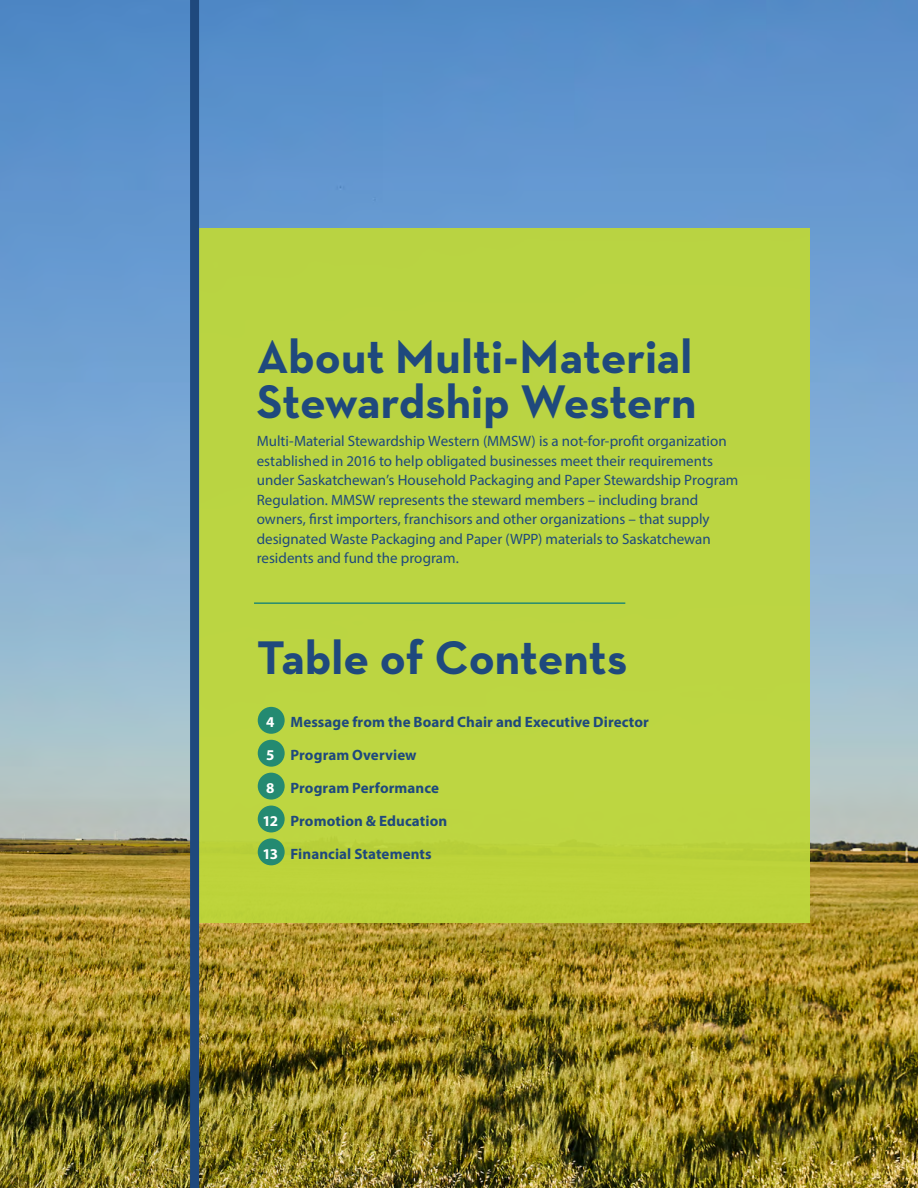
<style>
.page{position:relative;width:918px;height:1188px;background:#fff}
.page>*{position:absolute;margin:0;border:0;box-sizing:border-box;transform-origin:0 0}
.t1{font:700 48px/45px "Neutra Text";color:#1f497d}
.t2{font:15px/19.5px "Myriad Pro";color:#1f497d}
.t3{font:700 15px "Myriad Pro";letter-spacing:.005em;color:#1f497d}
.s1{color:#fff}
</style>
<div class="page">
<img style="left:0;top:0;width:918px;height:1188px">
<div style="left:199px;top:228px;width:611px;height:694px;background:#bbd542"></div>
<div style="left:258px;top:707px;width:27px;height:27px;background:#248a71;border-radius:50%"></div>
<div style="left:258px;top:740px;width:27px;height:27px;background:#248a71;border-radius:50%"></div>
<div style="left:258px;top:773px;width:27px;height:27px;background:#248a71;border-radius:50%"></div>
<div style="left:258px;top:806px;width:27px;height:26px;background:#248a71;border-radius:50%"></div>
<div style="left:258px;top:838px;width:27px;height:27px;background:#248a71;border-radius:50%"></div>
<hr style="left:254px;top:602px;width:371px;height:2px;background:#248a71">
<div style="left:190px;top:0;width:9px;height:1188px;background:#1f497d"></div>
<h1 class="t1" style="left:257px;top:333px;width:441px">About Multi-Material<br>Stewardship Western</h1>
<p class="t2" style="left:257px;top:431px;width:483px">Multi-Material Stewardship Western (MMSW) is a not-for-profit organization established in 2016 to help obligated businesses meet their requirements under Saskatchewan’s Household Packaging and Paper Stewardship Program Regulation. MMSW represents the steward members – including brand owners, first importers, franchisors and other organizations – that supply designated Waste Packaging and Paper (WPP) materials to Saskatchewan residents and fund the program.</p>
<h1 class="t1" style="left:257px;top:634px;width:372px">Table of Contents</h1>
<p class="t3" style="left:266px;top:712px;width:384px"><span class="s1">4</span> Message from the Board Chair and Executive Director</p>
<p class="t3" style="left:266px;top:745px;width:152px"><span class="s1">5</span> Program Overview</p>
<p class="t3" style="left:266px;top:778px;width:175px"><span class="s1">8</span> Program Performance</p>
<p class="t3" style="left:262px;top:811px;width:186px"><span class="s1">12</span> Promotion &amp; Education</p>
<p class="t3" style="left:262px;top:844px;width:171px"><span class="s1">13</span> Financial Statements</p>
</div>
